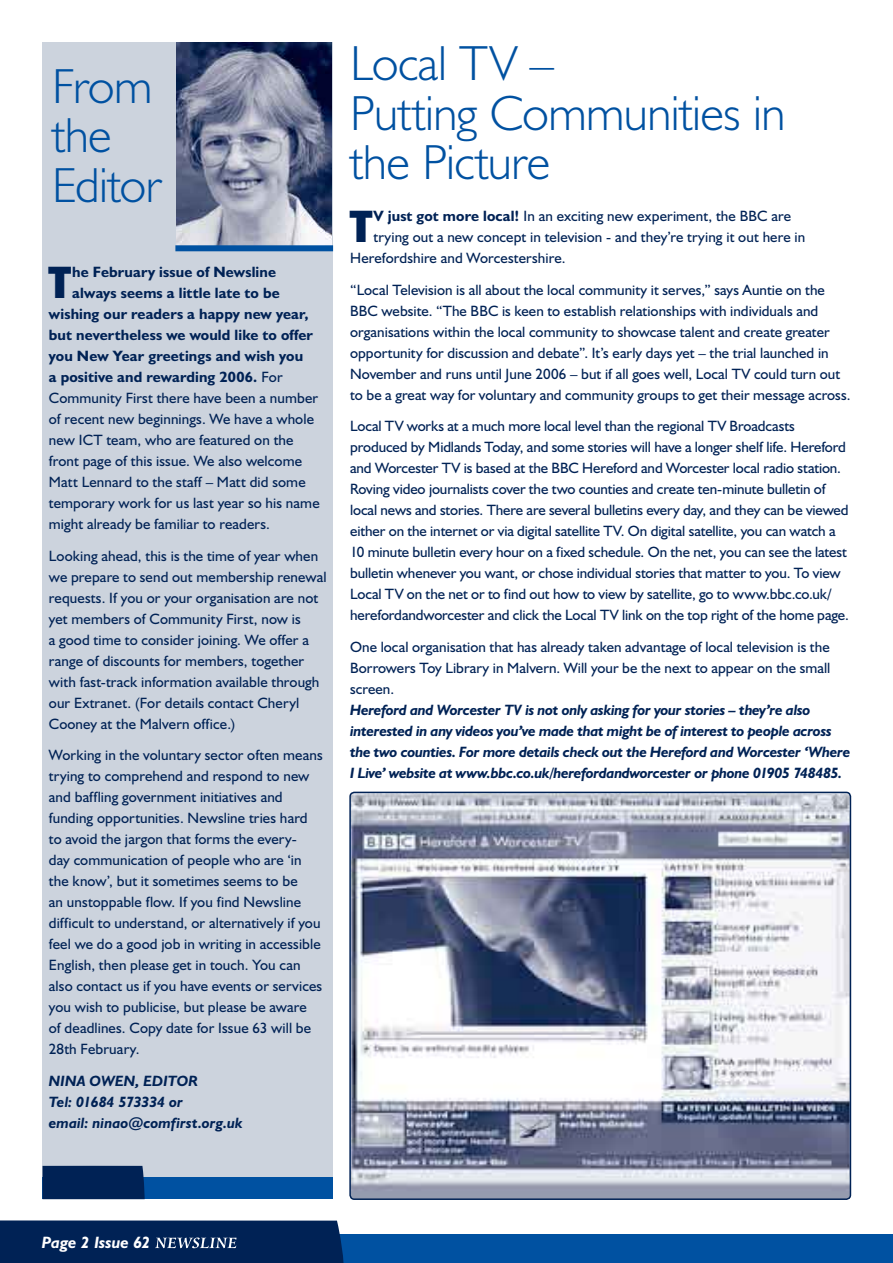
<style>
.page{position:relative;width:893px;height:1263px;background:#fff}
.page>*{position:absolute;margin:0;border:0;box-sizing:border-box;transform-origin:0 0}
.t1{font:300 49.5px/49.5px "Humanist 521 BT";letter-spacing:-.01em;color:#0051a1}
.t2{font:700 condensed 45.75px "Humanist 521 BT Xtra";color:#025}
.t3{font:italic 700 16.5px "Humanist 521 BT";letter-spacing:.005em;color:#fff}
.t4{font:15px/21px "Humanist 521 BT";letter-spacing:.005em;color:#025}
.t5{font:italic 700 15px/21px "Humanist 521 BT";letter-spacing:-.02em;color:#025}
.t6{font:700 15px "Humanist 521 BT";letter-spacing:.01em;color:#025}
.t7{font:italic 700 15px/21px "Humanist 521 BT";letter-spacing:.005em;color:#025}
.s1{font-weight:400}
.s2{font-weight:700}
</style>
<div class="page">
<div style="left:43px;top:43px;width:290px;height:1156px;background:#ccd3dd"></div>
<div style="left:0;top:1234px;width:893px;height:29px;background:#0051a1"></div>
<img style="left:176px;top:43px;width:156px;height:202px">
<div style="left:43px;top:1178px;width:290px;height:21px;background:#0051a1"></div>
<div style="left:43px;top:1166px;width:102px;height:33px;background:#025"></div>
<div style="left:175px;top:245px;width:158px;height:6px;background:#0051a1"></div>
<svg style="left:0;top:1220px;width:344px;height:43px;background:#092a5b"></svg>
<img style="left:350px;top:792px;width:500px;height:407px;border-radius:4px">
<div style="left:349px;top:792px;width:502px;height:408px;border:2px solid #025;border-radius:4px"></div>
<h1 class="t1" style="left:52px;top:60px;width:111px">From the<br>Editor</h1>
<h2 class="t2" style="left:49px;top:254px;width:24px">T</h2>
<p class="t6" style="left:72px;top:263px;width:205px">he February issue of Newsline</p>
<p class="t6" style="left:72px;top:284px;width:209px">always seems a little late to be</p>
<p class="t6" style="left:49px;top:305px;width:261px">wishing our readers a happy new year,</p>
<p class="t6" style="left:49px;top:326px;width:266px">but nevertheless we would like to offer</p>
<p class="t6" style="left:49px;top:347px;width:256px">you New Year greetings and wish you</p>
<p class="t6" style="left:49px;top:368px;width:235px">a positive and rewarding 2006. <span class="s1">For</span></p>
<p class="t4" style="left:49px;top:387px;width:271px">Community First there have been a number</p>
<p class="t4" style="left:49px;top:408px;width:267px">of recent new beginnings. We have a whole</p>
<p class="t4" style="left:49px;top:429px;width:246px">new ICT team, who are featured on the</p>
<p class="t4" style="left:49px;top:450px;width:255px">front page of this issue. We also welcome</p>
<p class="t4" style="left:49px;top:471px;width:258px">Matt Lennard to the staff – Matt did some</p>
<p class="t4" style="left:49px;top:492px;width:272px">temporary work for us last year so his name</p>
<p class="t4" style="left:49px;top:513px;width:223px">might already be familiar to readers.</p>
<p class="t4" style="left:49px;top:545px;width:279px">Looking ahead, this is the time of year when we prepare to send out membership renewal requests. If you or your organisation are not yet members of Community First, now is<br>a good time to consider joining. We offer a range of discounts for members, together with fast-track information available through our Extranet. (For details contact Cheryl Cooney at the Malvern office.)</p>
<p class="t4" style="left:49px;top:744px;width:275px">Working in the voluntary sector often means trying to comprehend and respond to new and baffling government initiatives and funding opportunities. Newsline tries hard to avoid the jargon that forms the every-<br>day communication of people who are ‘in the know’, but it sometimes seems to be<br>an unstoppable flow. If you find Newsline difficult to understand, or alternatively if you feel we do a good job in writing in accessible English, then please get in touch. You can also contact us if you have events or services you wish to publicise, but please be aware<br>of deadlines. Copy date for Issue 63 will be 28th February.</p>
<p class="t7" style="left:49px;top:1070px;width:195px">NINA OWEN, EDITOR<br>Tel: 01 684 573334 or<br>email: ninao@comfirst.org.uk</p>
<h1 class="t1" style="left:350px;top:38px;width:437px">Local TV –<br>Putting Communities in the Picture</h1>
<h2 class="t2" style="left:350px;top:198px;width:24px">T</h2>
<p class="t4" style="left:373px;top:205px;width:419px"><span class="s2">V just got more local!</span> In an exciting new experiment, the BBC are</p>
<p class="t4" style="left:373px;top:226px;width:433px">trying out a new concept in television - and they’re trying it out here in</p>
<p class="t4" style="left:350px;top:247px;width:217px">Herefordshire and Worcestershire.</p>
<p class="t4" style="left:350px;top:279px;width:502px">“Local Television is all about the local community it serves,” says Auntie on the BBC website. “The BBC is keen to establish relationships with individuals and organisations within the local community to showcase talent and create greater opportunity for discussion and debate”. It’s early days yet – the trial launched in November and runs until June 2006 – but if all goes well, Local TV could turn out to be a great way for voluntary and community groups to get their message across.</p>
<p class="t4" style="left:350px;top:415px;width:500px">Local TV works at a much more local level than the regional TV Broadcasts produced by Midlands Today, and some stories will have a longer shelf life. Hereford and Worcester TV is based at the BBC Hereford and Worcester local radio station.<br>Roving video journalists cover the two counties and create ten-minute bulletin of local news and stories. There are several bulletins every day, and they can be viewed either on the internet or via digital satellite TV. On digital satellite, you can watch a 10 minute bulletin every hour on a fixed schedule. On the net, you can see the latest bulletin whenever you want, or chose individual stories that matter to you. To view Local TV on the net or to find out how to view by satellite, go to www.bbc.co.uk/ herefordandworcester and click the Local TV link on the top right of the home page.</p>
<p class="t4" style="left:350px;top:636px;width:482px;text-align:justify">One local organisation that has already taken advantage of local television is the Borrowers Toy Library in Malvern. Will your be the next to appear on the small screen.</p>
<p class="t5" style="left:350px;top:699px;width:502px">Hereford and Worcester TV is not only asking for your stories – they’re also interested in any videos you’ve made that might be of interest to people across the two counties. For more details check out the Hereford and Worcester ‘Where I Live’ website at www.bbc.co.uk/herefordandworcester or phone 01 905 748485.</p>
<p class="t3" style="left:42px;top:1232px;width:110px">Page Issue 62</p>
</div>
